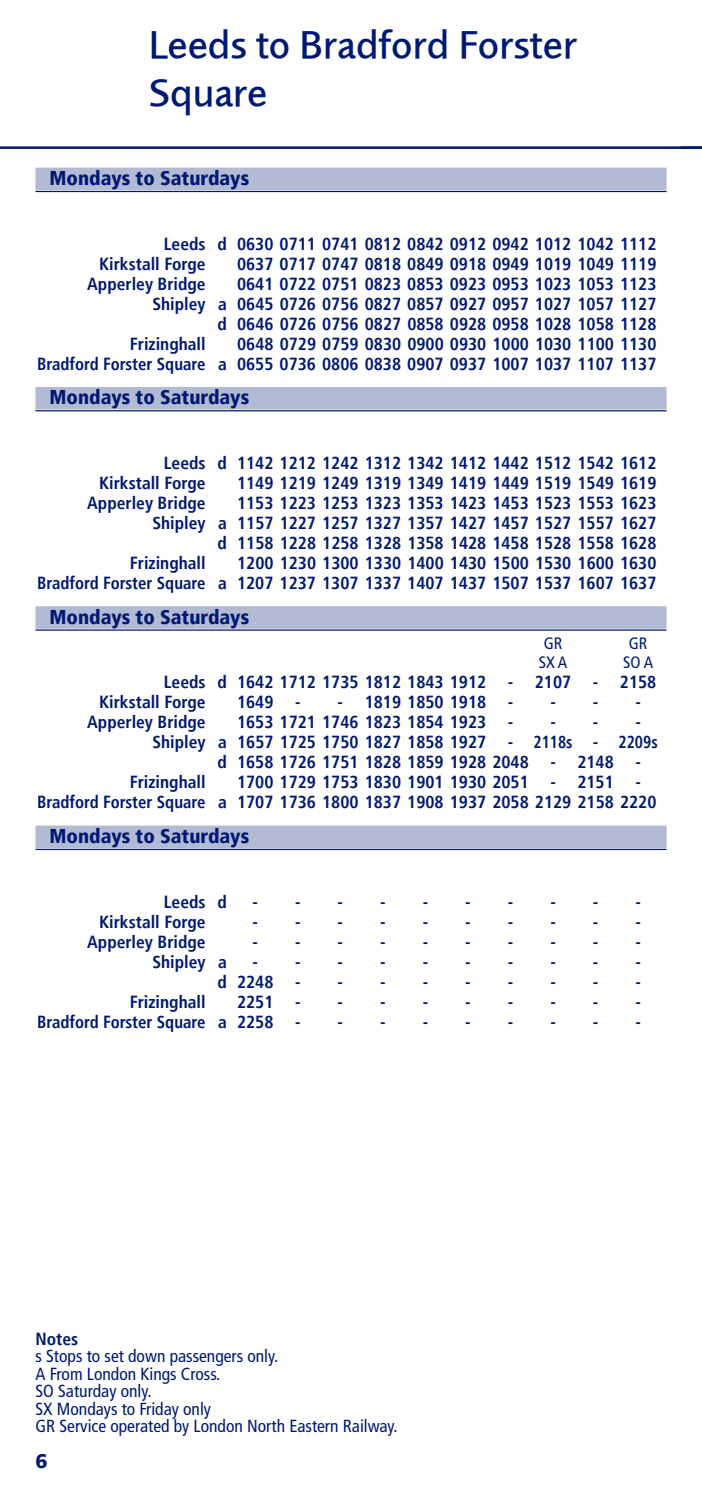
<style>
.page{position:relative;width:702px;height:1489px;background:#fff}
.page>*{position:absolute;margin:0;border:0;box-sizing:border-box;transform-origin:0 0}
.t1{font:500 40px/48px "Foundry Sans";color:#001970}
.t2{font:900 condensed 20px "Frutiger LT";color:#001970}
.t3{font:900 20px "Frutiger LT";color:#001970}
.t4{font:700 condensed 17.5px/20px "Frutiger LT";color:#001970}
.t5{font:condensed 17.5px/17.5px "Frutiger LT";color:#001970}
.t6{font:700 condensed 17.5px "Frutiger LT";color:#001970;scale:.96 1}
.t7{font:condensed 16.5px "Frutiger LT";color:#001970}
</style>
<div class="page">
<hr style="left:0;top:146px;width:702px;height:3px;background:#001970">
<div style="left:35px;top:168px;width:631px;height:22px;background:#b3bad4"></div>
<hr style="left:35px;top:191px;width:631px;height:1px;background:#001970">
<div style="left:35px;top:387px;width:631px;height:22px;background:#b3bad4"></div>
<hr style="left:35px;top:410px;width:631px;height:1px;background:#001970">
<div style="left:35px;top:606px;width:631px;height:22px;background:#b3bad4"></div>
<hr style="left:35px;top:629px;width:631px;height:1px;background:#001970">
<div style="left:35px;top:825px;width:631px;height:23px;background:#b3bad4"></div>
<hr style="left:35px;top:848px;width:631px;height:2px;background:#001970">
<h1 class="t1" style="left:149px;top:20px;width:429px">Leeds to Bradford Forster<br>Square</h1>
<p class="t2" style="left:50px;top:166px;width:201px">Mondays to Saturdays</p>
<p class="t4" style="left:99px;top:234px;width:558px;text-indent:65px">Leeds d 0630 0711 0741 0812 0842 0912 0942 1012 1042 1112<br>Kirkstall Forge</p>
<p class="t4" style="left:237px;top:254px;width:421px">0637 0717 0747 0818 0849 0918 0949 1019 1049 1119</p>
<p class="t4" style="left:87px;top:274px;width:120px">Apperley Bridge</p>
<p class="t4" style="left:237px;top:274px;width:421px">0641 0722 0751 0823 0853 0923 0953 1023 1053 1123</p>
<p class="t4" style="left:152px;top:294px;width:505px">Shipley a 0645 0726 0756 0827 0857 0927 0957 1027 1057 1127</p>
<p class="t4" style="left:217px;top:314px;width:440px">d 0646 0726 0756 0827 0858 0928 0958 1028 1058 1128</p>
<p class="t4" style="left:130px;top:334px;width:77px">Frizinghall</p>
<p class="t4" style="left:37px;top:334px;width:621px;text-align:right">0648 0729 0759 0830 0900 0930 1000 1030 1100 1130<br>Bradford Forster Square a 0655 0736 0806 0838 0907 0937 1007 1037 1107 1137</p>
<p class="t2" style="left:50px;top:385px;width:201px">Mondays to Saturdays</p>
<p class="t4" style="left:99px;top:453px;width:558px;text-indent:65px">Leeds d 1142 1212 1242 1312 1342 1412 1442 1512 1542 1612<br>Kirkstall Forge</p>
<p class="t4" style="left:237px;top:473px;width:421px">1149 1219 1249 1319 1349 1419 1449 1519 1549 1619</p>
<p class="t4" style="left:87px;top:493px;width:120px">Apperley Bridge</p>
<p class="t4" style="left:237px;top:493px;width:421px">1153 1223 1253 1323 1353 1423 1453 1523 1553 1623</p>
<p class="t4" style="left:152px;top:513px;width:505px">Shipley a 1157 1227 1257 1327 1357 1427 1457 1527 1557 1627</p>
<p class="t4" style="left:217px;top:533px;width:440px">d 1158 1228 1258 1328 1358 1428 1458 1528 1558 1628</p>
<p class="t4" style="left:130px;top:553px;width:77px">Frizinghall</p>
<p class="t4" style="left:37px;top:553px;width:621px;text-align:right">1200 1230 1300 1330 1400 1430 1500 1530 1600 1630<br>Bradford Forster Square a 1207 1237 1307 1337 1407 1437 1507 1537 1607 1637</p>
<p class="t2" style="left:50px;top:604px;width:201px">Mondays to Saturdays</p>
<p class="t7" style="left:543px;top:633px;width:20px">GR</p>
<p class="t7" style="left:628px;top:633px;width:20px">GR</p>
<p class="t7" style="left:538px;top:653px;width:30px">SX A</p>
<p class="t7" style="left:623px;top:653px;width:31px">SO A</p>
<p class="t4" style="left:99px;top:672px;width:558px;text-indent:65px">Leeds d 1642 1712 1735 1812 1843 1912 - 2107 - 2158<br>Kirkstall Forge</p>
<p class="t4" style="left:237px;top:692px;width:65px">1649 -</p>
<p class="t4" style="left:337px;top:692px;width:177px">- 1819 1850 1918 -</p>
<p class="t4" style="left:550px;top:692px;width:50px">- -</p>
<p class="t4" style="left:635px;top:692px;width:7px">-</p>
<p class="t4" style="left:87px;top:712px;width:120px">Apperley Bridge</p>
<p class="t4" style="left:237px;top:712px;width:278px">1653 1721 1746 1823 1854 1923 -</p>
<p class="t4" style="left:550px;top:712px;width:50px">- -</p>
<p class="t4" style="left:635px;top:712px;width:7px">-</p>
<p class="t4" style="left:152px;top:732px;width:506px">Shipley a 1657 1725 1750 1827 1858 1927 - 2118s - 2209s</p>
<p class="t4" style="left:217px;top:752px;width:425px">d 1658 1726 1751 1828 1859 1928 2048 - 2148 -</p>
<p class="t4" style="left:130px;top:772px;width:77px">Frizinghall</p>
<p class="t4" style="left:37px;top:772px;width:621px;text-indent:200px">1700 1729 1753 1830 1901 1930 2051 - 2151 -<br>Bradford Forster Square a 1707 1736 1800 1837 1908 1937 2058 2129 2158 2220</p>
<p class="t2" style="left:50px;top:824px;width:201px">Mondays to Saturdays</p>
<p class="t4" style="left:164px;top:891px;width:65px">Leeds d</p>
<p class="t4" style="left:252px;top:891px;width:50px">- -</p>
<p class="t4" style="left:337px;top:891px;width:50px">- -</p>
<p class="t4" style="left:422px;top:891px;width:50px">- -</p>
<p class="t4" style="left:508px;top:891px;width:50px">- -</p>
<p class="t4" style="left:593px;top:891px;width:50px">- -</p>
<p class="t4" style="left:99px;top:911px;width:108px">Kirkstall Forge</p>
<p class="t4" style="left:252px;top:911px;width:50px">- -</p>
<p class="t4" style="left:337px;top:911px;width:50px">- -</p>
<p class="t4" style="left:422px;top:911px;width:50px">- -</p>
<p class="t4" style="left:508px;top:911px;width:50px">- -</p>
<p class="t4" style="left:593px;top:911px;width:50px">- -</p>
<p class="t4" style="left:87px;top:931px;width:120px">Apperley Bridge</p>
<p class="t4" style="left:252px;top:931px;width:50px">- -</p>
<p class="t4" style="left:337px;top:931px;width:50px">- -</p>
<p class="t4" style="left:422px;top:931px;width:50px">- -</p>
<p class="t4" style="left:508px;top:931px;width:50px">- -</p>
<p class="t4" style="left:593px;top:931px;width:50px">- -</p>
<p class="t4" style="left:152px;top:951px;width:76px">Shipley a</p>
<p class="t4" style="left:252px;top:951px;width:50px">- -</p>
<p class="t4" style="left:337px;top:951px;width:50px">- -</p>
<p class="t4" style="left:422px;top:951px;width:50px">- -</p>
<p class="t4" style="left:508px;top:951px;width:50px">- -</p>
<p class="t4" style="left:593px;top:951px;width:50px">- -</p>
<p class="t4" style="left:217px;top:971px;width:85px">d 2248 -</p>
<p class="t4" style="left:337px;top:971px;width:50px">- -</p>
<p class="t4" style="left:422px;top:971px;width:50px">- -</p>
<p class="t4" style="left:508px;top:971px;width:50px">- -</p>
<p class="t4" style="left:593px;top:971px;width:50px">- -</p>
<p class="t4" style="left:130px;top:991px;width:77px">Frizinghall</p>
<p class="t4" style="left:237px;top:991px;width:65px">2251 -</p>
<p class="t4" style="left:337px;top:991px;width:50px">- -</p>
<p class="t4" style="left:422px;top:991px;width:50px">- -</p>
<p class="t4" style="left:508px;top:991px;width:50px">- -</p>
<p class="t4" style="left:593px;top:991px;width:50px">- -</p>
<p class="t6" style="left:37px;top:1011px;width:276px">Bradford Forster Square a 2258 -</p>
<p class="t4" style="left:337px;top:1011px;width:50px">- -</p>
<p class="t4" style="left:422px;top:1011px;width:50px">- -</p>
<p class="t4" style="left:508px;top:1011px;width:50px">- -</p>
<p class="t4" style="left:593px;top:1011px;width:50px">- -</p>
<p class="t4" style="left:35px;top:1328px;width:44px">Notes</p>
<p class="t5" style="left:35px;top:1347px;width:363px">s Stops to set down passengers only.<br>A From London Kings Cross.<br>SO Saturday only.<br>SX Mondays to Friday only<br>GR Service operated by London North Eastern Railway.</p>
<p class="t3" style="left:35px;top:1448px;width:14px">6</p>
</div>
